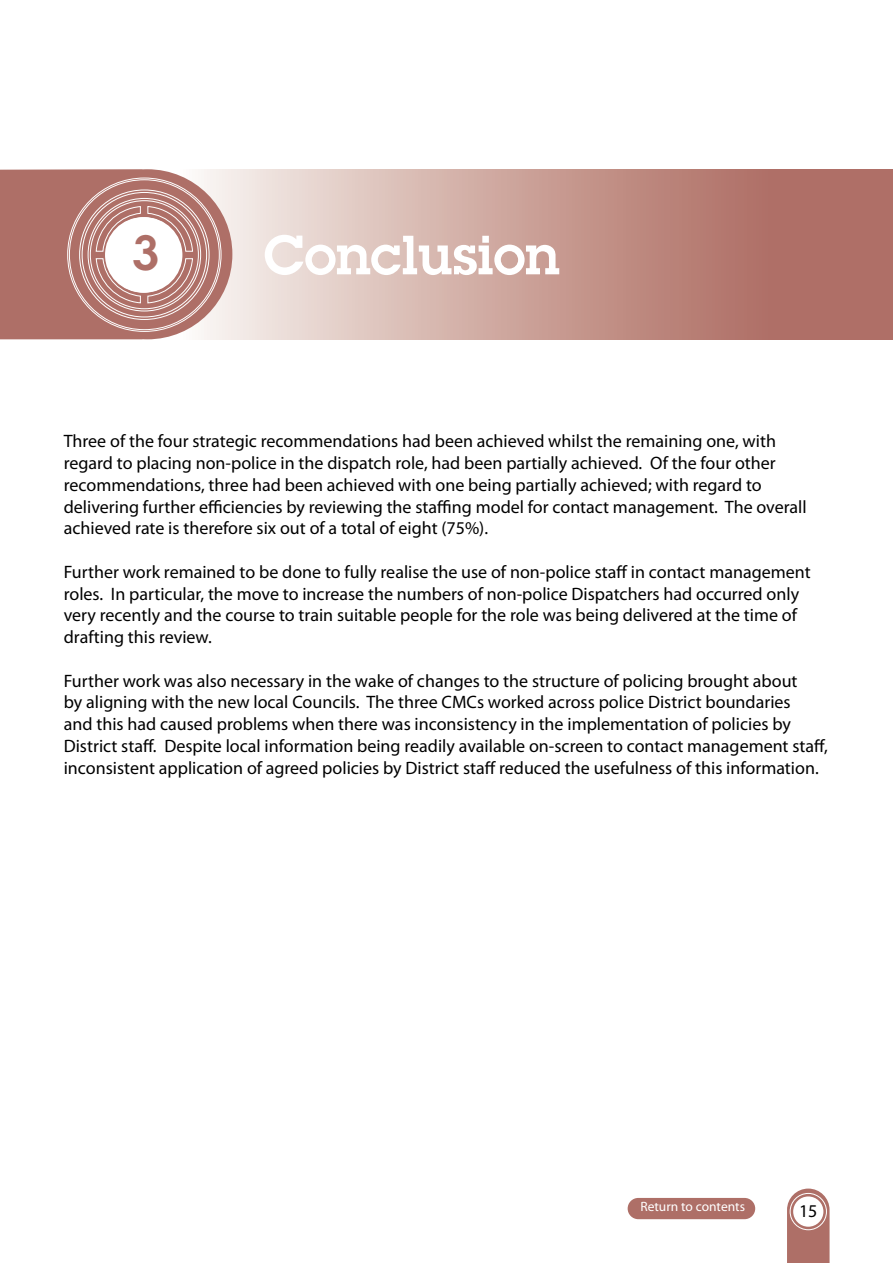
<style>
.page{position:relative;width:893px;height:1263px;background:#fff}
.page>*{position:absolute;margin:0;border:0;box-sizing:border-box;transform-origin:0 0}
.t1{font:600 54px "Lubalin Graph";color:#fff}
.t2{font:600 48px "Lubalin Graph";color:#ae6f67}
.t3{font:18px/21.8px "Myriad Pro";color:#000}
.t4{font:13.5px "Myriad Pro";color:#fff}
</style>
<div class="page">
<svg style="left:787px;top:1188px;width:42px;height:75px;background:#b78079"></svg>
<div style="left:790px;top:1193px;width:37px;height:37px;border:1px solid #fff;border-radius:50%"></div>
<div style="left:793px;top:1196px;width:30px;height:31px;background:#fff;border-radius:50%"></div>
<div style="left:628px;top:1198px;width:127px;height:21px;background:#ae6f67;border-radius:11px"></div>
<svg style="left:232px;top:169px;width:661px;height:170px;background:#c99e96"></svg>
<svg style="left:0;top:169px;width:232px;height:170px;background:#bb8780"></svg>
<div style="left:105px;top:217px;width:75px;height:76px;background:#fff;border-radius:50%"></div>
<p class="t2" style="left:131px;top:221px;width:29px">3</p>
<p class="t1" style="left:264px;top:219px;width:297px">Conclusion</p>
<p class="t3" style="left:64px;top:430px;width:744px">Three of the four strategic recommendations had been achieved whilst the remaining one, with regard to placing non-police in the dispatch role, had been partially achieved. Of the four other recommendations, three had been achieved with one being partially achieved; with regard to delivering further efficiencies by reviewing the staffing model for contact management. The overall achieved rate is therefore six out of a total of eight (75%).</p>
<p class="t3" style="left:64px;top:561px;width:748px">Further work remained to be done to fully realise the use of non-police staff in contact management roles. In particular, the move to increase the numbers of non-police Dispatchers had occurred only very recently and the course to train suitable people for the role was being delivered at the time of drafting this review.</p>
<p class="t3" style="left:64px;top:669px;width:765px">Further work was also necessary in the wake of changes to the structure of policing brought about<br>by aligning with the new local Councils. The three CMCs worked across police District boundaries<br>and this had caused problems when there was inconsistency in the implementation of policies by District staff. Despite local information being readily available on-screen to contact management staff, inconsistent application of agreed policies by District staff reduced the usefulness of this information.</p>
<p class="t4" style="left:640px;top:1198px;width:106px">Return to contents</p>
<p class="t3" style="left:799px;top:1199px;width:20px">15</p>
</div>
